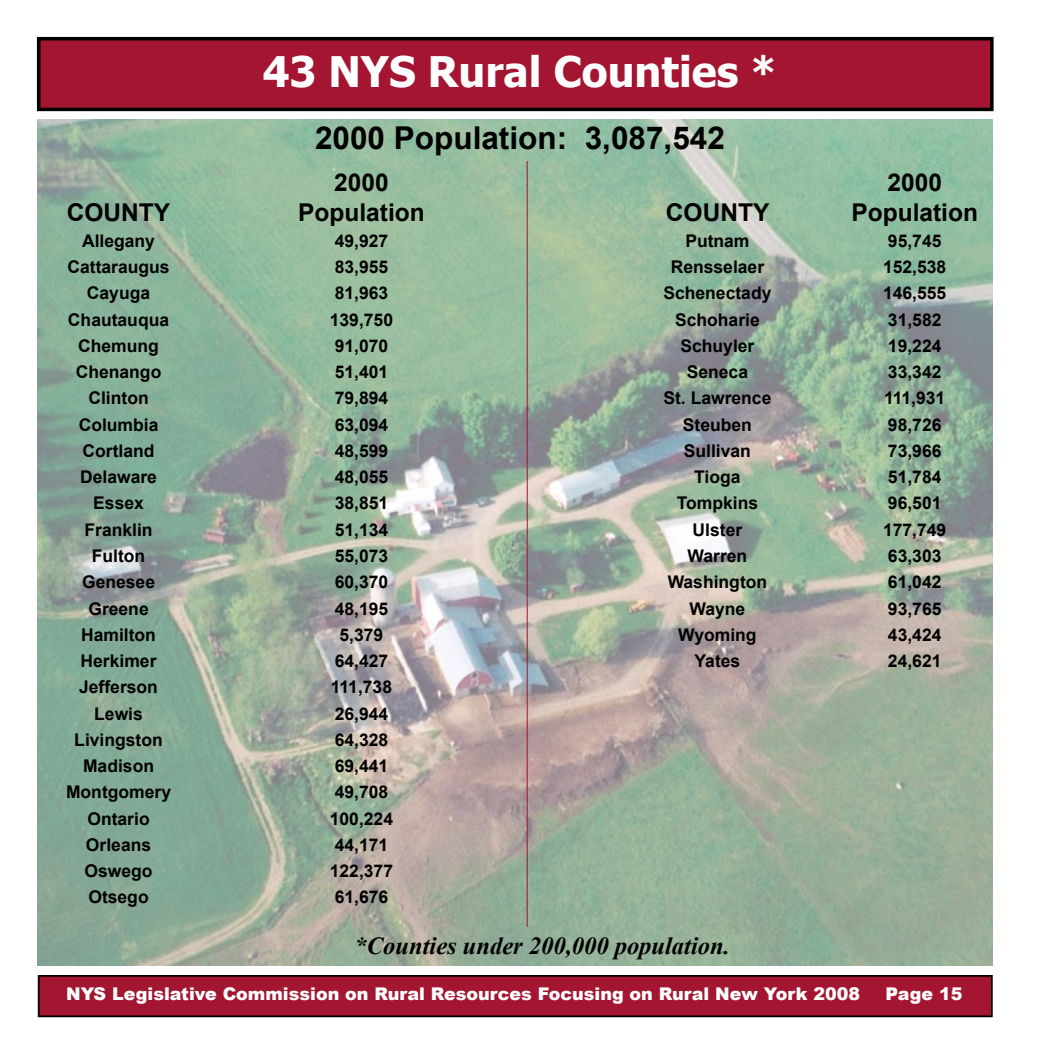
<style>
.page{position:relative;width:1040px;height:1040px;background:#fff}
.page>*{position:absolute;margin:0;border:0;box-sizing:border-box;transform-origin:0 0}
.t1{font:700 42px "Tahoma";color:#fff}
.t2{font:700 31.5px "Arial";color:#000}
.t3{font:700 24.5px/29.4px "Arial";color:#000;text-align:center}
.t4{font:italic 700 24.5px "Times New Roman";color:#000}
.t5{font:700 17.5px/26.2px "Arial";color:#000;text-align:center}
.t6{font:900 17.5px "Arial";color:#fff}
</style>
<div class="page">
<div style="left:39px;top:39px;width:952px;height:70px;background:#a31531"></div>
<div style="left:37px;top:37px;width:956px;height:74px;border:4px solid #000"></div>
<div style="left:39px;top:975px;width:952px;height:41px;background:#a31531"></div>
<div style="left:38px;top:975px;width:954px;height:42px;border:2px solid #000"></div>
<img style="left:38px;top:119px;width:954px;height:846px">
<hr style="left:527px;top:161px;width:1px;height:766px;background:#a31531">
<h1 class="t1" style="left:263px;top:43px;width:516px">43 NYS Rural Counties *</h1>
<h3 class="t3" style="left:67px;top:198px;width:54px">County</h3>
<p class="t5" style="left:66px;top:228px;width:107px">Allegany<br>Cattaraugus<br>Cayuga<br>Chautauqua<br>Chemung<br>Chenango<br>Clinton<br>Columbia<br>Cortland<br>Delaware<br>Essex<br>Franklin<br>Fulton<br>Genesee<br>Greene<br>Hamilton<br>Herkimer<br>Jefferson<br>Lewis<br>Livingston<br>Madison<br>Montgomery<br>Ontario<br>Orleans<br>Oswego<br>Otsego</p>
<h2 class="t2" style="left:315px;top:117px;width:411px">2000 Population: 3,087,542</h2>
<h3 class="t3" style="left:298px;top:169px;width:128px">2000<br>Population</h3>
<p class="t5" style="left:330px;top:228px;width:65px">49,927<br>83,955<br>81,963<br>139,750<br>91,070<br>51,401<br>79,894<br>63,094<br>48,599<br>48,055<br>38,851<br>51,134<br>55,073<br>60,370<br>48,195<br>5,379<br>64,427<br>111,738<br>26,944<br>64,328<br>69,441<br>49,708<br>100,224<br>44,171<br>122,377<br>61,676</p>
<h3 class="t3" style="left:666px;top:198px;width:54px">County</h3>
<p class="t5" style="left:663px;top:228px;width:109px">Putnam<br>Rensselaer<br>Schenectady<br>Schoharie<br>Schuyler<br>Seneca<br>St. Lawrence<br>Steuben<br>Sullivan<br>Tioga<br>Tompkins<br>Ulster<br>Warren<br>Washington<br>Wayne<br>Wyoming<br>Yates</p>
<h3 class="t4" style="left:354px;top:928px;width:377px">*Counties under 200,000 population.</h3>
<h3 class="t3" style="left:851px;top:169px;width:128px">2000<br>Population</h3>
<p class="t5" style="left:883px;top:228px;width:65px;text-align:left">95,745<br>152,538<br>146,555<br>31,582<br>19,224<br>33,342<br>111,931<br>98,726<br>73,966<br>51,784<br>96,501<br>177,749<br>63,303<br>61,042<br>93,765<br>43,424<br>24,621</p>
<p class="t6" style="left:66px;top:982px;width:795px">NYS Legislative Commission on Rural Resources Focusing on Rural New York 2008</p>
<p class="t6" style="left:885px;top:982px;width:77px">Page 15</p>
</div>
